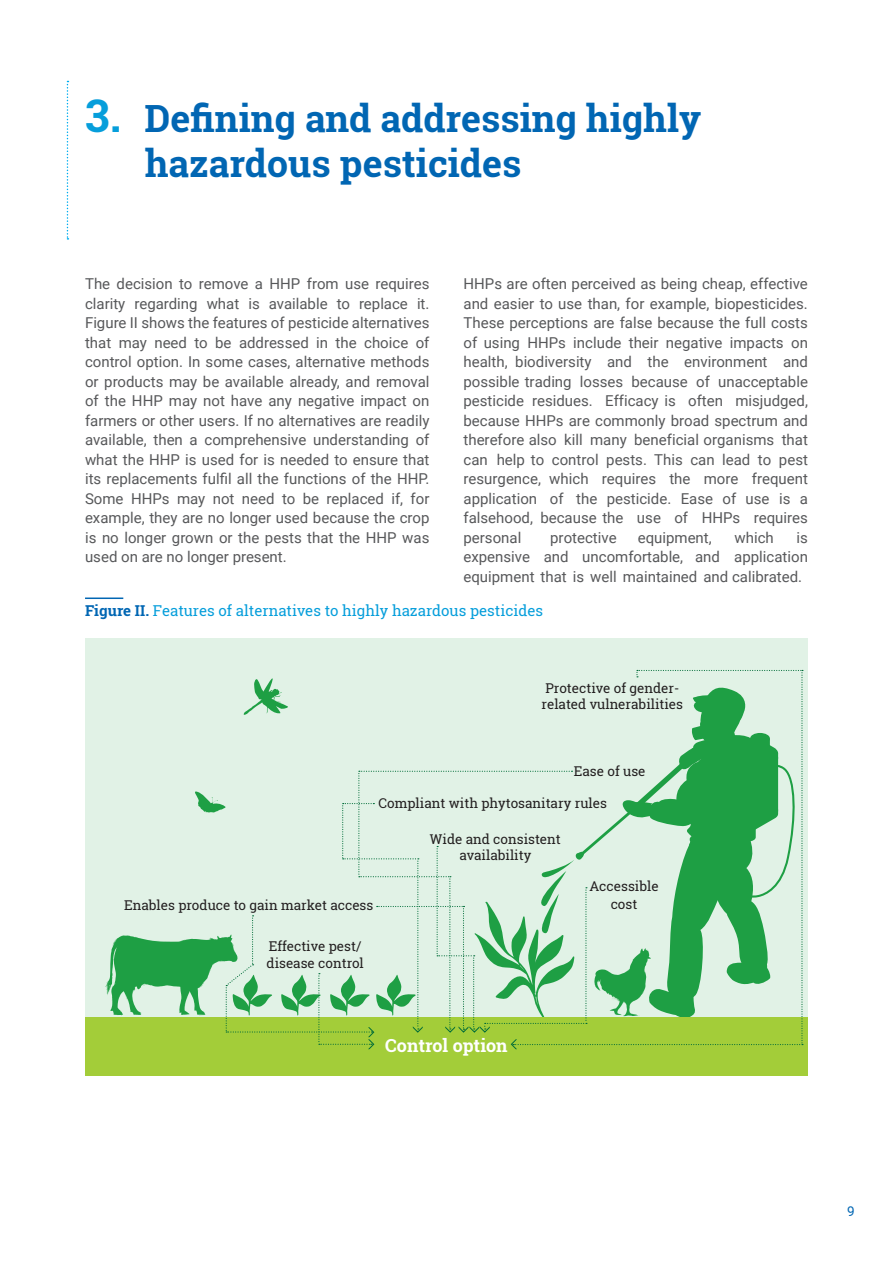
<style>
.page{position:relative;width:893px;height:1263px;background:#fff}
.page>*{position:absolute;margin:0;border:0;box-sizing:border-box;transform-origin:0 0}
.t1{font:700 37.5px/45px "Roboto Slab";color:#0166b3}
.t2{font:700 18px "Roboto Slab";color:#fff}
.t3{font:15px/19.5px "Roboto";color:#57585a;text-align:justify}
.t4{font:15px "Roboto Slab";color:#069edb}
.t5{font:13.5px/16.2px "Roboto Slab";color:#231f20;text-align:center}
.t6{font:13.5px "Roboto";color:#0166b3}
.s1{font-size:45px;color:#069edb}
.s2{font-weight:700;color:#0166b3}
</style>
<div class="page">
<div style="left:85px;top:639px;width:723px;height:378px;background:#e1f2e6"></div>
<div style="left:85px;top:1017px;width:723px;height:59px;background:#a3cd39"></div>
<svg style="left:105px;top:670px;width:698px;height:379px"></svg>
<hr style="left:85px;top:597px;width:38px;height:2px;background:#0166b3">
<svg style="left:67px;top:81px;width:1px;height:159px"></svg>
<h1 class="t1" style="left:145px;top:96px;width:558px;text-indent:-60px"><span class="s1">3.</span> Defining and addressing highly hazardous pesticides</h1>
<p class="t3" style="left:85px;top:274px;width:346px">The decision to remove a HHP from use requires clarity regarding what is available to replace it.<br>Figure II shows the features of pesticide alternatives that may need to be addressed in the choice of control option. In some cases, alternative methods or products may be available already, and removal of the HHP may not have any negative impact on farmers or other users. If no alternatives are readily available, then a comprehensive understanding of what the HHP is used for is needed to ensure that its replacements fulfil all the functions of the HHP.<br>Some HHPs may not need to be replaced if, for example, they are no longer used because the crop is no longer grown or the pests that the HHP was used on are no longer present.</p>
<p class="t3" style="left:463px;top:274px;width:346px">HHPs are often perceived as being cheap, effective and easier to use than, for example, biopesticides.<br>These perceptions are false because the full costs of using HHPs include their negative impacts on health, biodiversity and the environment and possible trading losses because of unacceptable pesticide residues. Efficacy is often misjudged, because HHPs are commonly broad spectrum and therefore also kill many beneficial organisms that can help to control pests. This can lead to pest resurgence, which requires the more frequent application of the pesticide. Ease of use is a falsehood, because the use of HHPs requires personal</p>
<p class="t3" style="left:550px;top:527px;width:68px">protective</p>
<p class="t3" style="left:638px;top:527px;width:76px">equipment,</p>
<p class="t3" style="left:734px;top:527px;width:41px">which</p>
<p class="t3" style="left:463px;top:527px;width:346px;text-indent:333px">is expensive and uncomfortable, and application equipment that is well maintained and calibrated.</p>
<p class="t4" style="left:85px;top:600px;width:460px"><span class="s2">Figure II.</span> Features of alternatives to highly hazardous pesticides</p>
<p class="t5" style="left:542px;top:680px;width:143px;text-align:left">Protective of gender&shy;related vulnerabilities</p>
<p class="t5" style="left:574px;top:763px;width:73px">Ease of use</p>
<p class="t5" style="left:378px;top:795px;width:230px">Compliant with phytosanitary rules</p>
<p class="t5" style="left:430px;top:831px;width:132px">Wide and consistent availability</p>
<p class="t5" style="left:124px;top:897px;width:251px">Enables produce to gain market access</p>
<p class="t5" style="left:267px;top:938px;width:99px;text-align:left">Effective pest/ disease control</p>
<p class="t2" style="left:385px;top:1033px;width:124px">Control option</p>
<p class="t5" style="left:589px;top:877px;width:71px;line-height:18px">Accessible cost</p>
<p class="t6" style="left:847px;top:1202px;width:9px">9</p>
</div>
